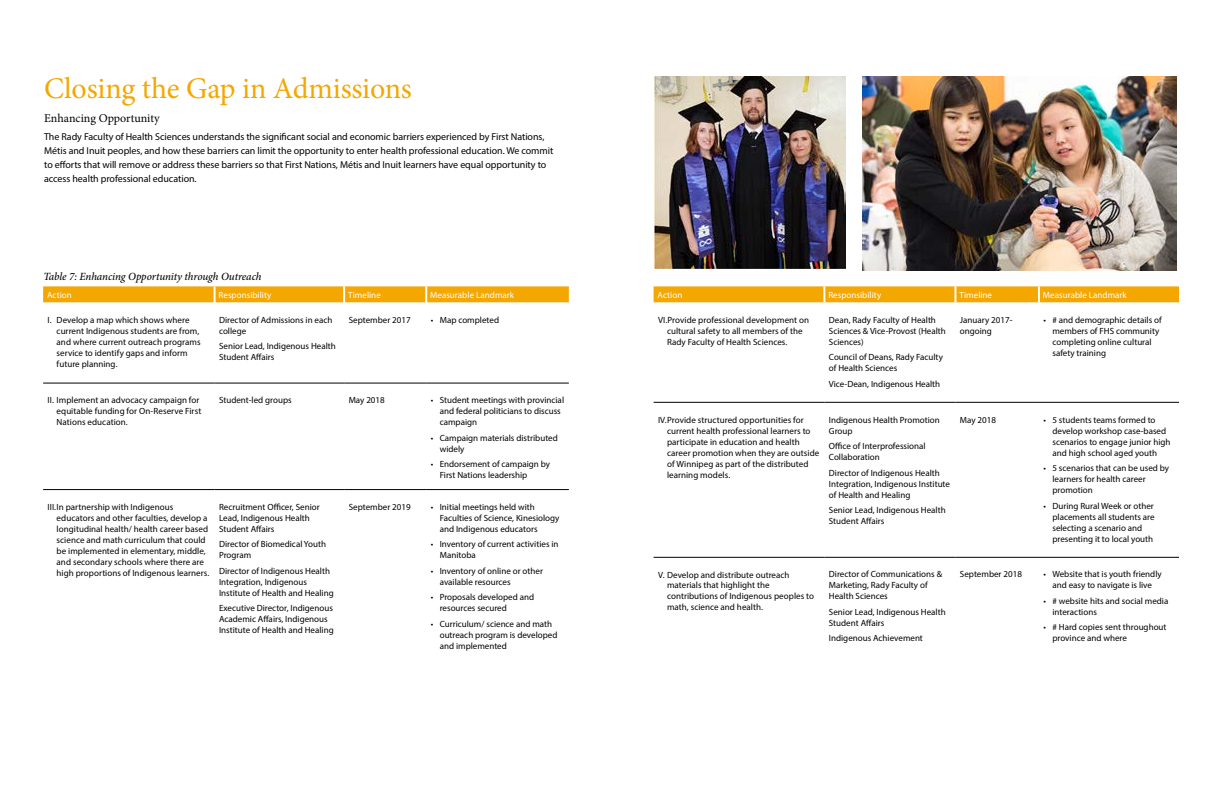
<style>
.page{position:relative;width:1224px;height:792px;background:#fff}
.page>*{position:absolute;margin:0;border:0;box-sizing:border-box;transform-origin:0 0}
.t1{font:30px "Minion Pro";letter-spacing:-.005em;color:#f4a700}
.t2{font:12px "Minion Pro";color:#000}
.t3{font:italic 500 11px "Minion Pro";letter-spacing:-.01em;color:#000}
.t4{font:10px/14px "Myriad Pro";letter-spacing:-.005em;color:#000}
.t5{font:9px/11px "Myriad Pro";color:#000}
.t6{font:9px "Myriad Pro";letter-spacing:.005em;color:#fff}
</style>
<div class="page">
<hr style="left:43px;top:383px;width:172px;height:1px;background:#000">
<hr style="left:215px;top:383px;width:129px;height:1px;background:#000">
<hr style="left:344px;top:383px;width:82px;height:1px;background:#000">
<hr style="left:426px;top:383px;width:143px;height:1px;background:#000">
<svg style="left:43px;top:286px;width:526px;height:16px;background:#f4aa09"></svg>
<hr style="left:43px;top:489px;width:172px;height:1px;background:#000">
<hr style="left:215px;top:489px;width:129px;height:1px;background:#000">
<hr style="left:344px;top:489px;width:82px;height:1px;background:#000">
<hr style="left:426px;top:489px;width:143px;height:1px;background:#000">
<svg style="left:654px;top:286px;width:525px;height:16px;background:#f4aa09"></svg>
<hr style="left:654px;top:402px;width:170px;height:1px;background:#000">
<hr style="left:824px;top:402px;width:131px;height:1px;background:#000">
<hr style="left:955px;top:402px;width:84px;height:1px;background:#000">
<hr style="left:1039px;top:402px;width:140px;height:1px;background:#000">
<hr style="left:654px;top:557px;width:170px;height:1px;background:#000">
<hr style="left:824px;top:557px;width:131px;height:1px;background:#000">
<hr style="left:955px;top:557px;width:84px;height:1px;background:#000">
<hr style="left:1039px;top:557px;width:140px;height:1px;background:#000">
<img style="left:862px;top:76px;width:314px;height:195px">
<img style="left:655px;top:76px;width:191px;height:193px">
<h1 class="t1" style="left:44px;top:68px;width:369px">Closing the Gap in Admissions</h1>
<h2 class="t2" style="left:44px;top:110px;width:117px">Enhancing Opportunity</h2>
<p class="t4" style="left:44px;top:130px;width:511px">The Rady Faculty of Health Sciences understands the significant social and economic barriers experienced by First Nations, Métis and Inuit peoples, and how these barriers can limit the opportunity to enter health professional education. We commit to efforts that will remove or address these barriers so that First Nations, Métis and Inuit learners have equal opportunity to access health professional education.</p>
<p class="t3" style="left:43px;top:269px;width:220px">Table 7: Enhancing Opportunity through Outreach</p>
<p class="t6" style="left:47px;top:289px;width:26px">Action</p>
<p class="t6" style="left:219px;top:289px;width:54px">Responsibility</p>
<p class="t6" style="left:348px;top:289px;width:34px">Timeline</p>
<p class="t6" style="left:430px;top:289px;width:85px">Measurable Landmark</p>
<p class="t5" style="left:57px;top:314px;width:145px;text-indent:-9px">I. Develop a map which shows where current Indigenous students are from, and where current outreach programs service to identify gaps and inform future planning.</p>
<p class="t5" style="left:219px;top:314px;width:115px">Director of Admissions in each college</p>
<p class="t5" style="left:349px;top:314px;width:64px">September 2017</p>
<p class="t5" style="left:431px;top:314px;width:70px">• Map completed</p>
<p class="t5" style="left:219px;top:340px;width:118px">Senior Lead, Indigenous Health<br>Student Affairs</p>
<p class="t5" style="left:57px;top:395px;width:146px;text-indent:-9px">II. Implement an advocacy campaign for equitable funding for On-Reserve First<br>Nations education.</p>
<p class="t5" style="left:219px;top:395px;width:74px">Student-led groups</p>
<p class="t5" style="left:349px;top:395px;width:38px">May 2018</p>
<p class="t5" style="left:440px;top:395px;width:126px;text-indent:-9px">• Student meetings with provincial and federal politicians to discuss campaign</p>
<p class="t5" style="left:440px;top:432px;width:120px;text-indent:-9px">• Campaign materials distributed widely</p>
<p class="t5" style="left:440px;top:459px;width:112px;text-indent:-9px">• Endorsement of campaign by<br>First Nations leadership</p>
<p class="t5" style="left:57px;top:501px;width:154px;text-indent:-9px">III.In partnership with Indigenous educators and other faculties, develop a longitudinal health/ health career based science and math curriculum that could be implemented in elementary, middle, and secondary schools where there are high proportions of Indigenous learners.</p>
<p class="t5" style="left:219px;top:501px;width:102px">Recruitment Officer, Senior<br>Lead, Indigenous Health<br>Student Affairs</p>
<p class="t5" style="left:349px;top:501px;width:64px">September 2019</p>
<p class="t5" style="left:440px;top:501px;width:121px;text-indent:-9px">• Initial meetings held with<br>Faculties of Science, Kinesiology and Indigenous educators</p>
<p class="t5" style="left:440px;top:539px;width:120px;text-indent:-9px">• Inventory of current activities in<br>Manitoba</p>
<p class="t5" style="left:440px;top:565px;width:105px;text-indent:-9px">• Inventory of online or other available resources</p>
<p class="t5" style="left:440px;top:592px;width:96px;text-indent:-9px">• Proposals developed and resources secured</p>
<p class="t5" style="left:440px;top:618px;width:119px;text-indent:-9px">• Curriculum/ science and math outreach program is developed and implemented</p>
<p class="t5" style="left:219px;top:539px;width:108px">Director of Biomedical Youth<br>Program</p>
<p class="t5" style="left:219px;top:565px;width:116px">Director of Indigenous Health<br>Integration, Indigenous<br>Institute of Health and Healing</p>
<p class="t5" style="left:219px;top:603px;width:116px">Executive Director, Indigenous<br>Academic Affairs, Indigenous<br>Institute of Health and Healing</p>
<p class="t6" style="left:658px;top:289px;width:26px">Action</p>
<p class="t6" style="left:828px;top:289px;width:54px">Responsibility</p>
<p class="t6" style="left:959px;top:289px;width:34px">Timeline</p>
<p class="t6" style="left:1043px;top:289px;width:85px">Measurable Landmark</p>
<p class="t5" style="left:667px;top:314px;width:143px;text-indent:-9px">VI.Provide professional development on cultural safety to all members of the<br>Rady Faculty of Health Sciences.</p>
<p class="t5" style="left:829px;top:314px;width:118px">Dean, Rady Faculty of Health<br>Sciences &amp; Vice-Provost (Health<br>Sciences)</p>
<p class="t5" style="left:829px;top:351px;width:116px">Council of Deans, Rady Faculty of Health Sciences</p>
<p class="t5" style="left:829px;top:378px;width:113px">Vice-Dean, Indigenous Health</p>
<p class="t5" style="left:960px;top:314px;width:54px">January 2017- ongoing</p>
<p class="t5" style="left:1052px;top:314px;width:111px;text-indent:-9px">• # and demographic details of members of FHS community completing online cultural safety training</p>
<p class="t5" style="left:667px;top:414px;width:154px;text-indent:-9px">IV.Provide structured opportunities for current health professional learners to participate in education and health career promotion when they are outside of Winnipeg as part of the distributed learning models.</p>
<p class="t5" style="left:829px;top:414px;width:112px">Indigenous Health Promotion<br>Group</p>
<p class="t5" style="left:829px;top:440px;width:98px">Office of Interprofessional<br>Collaboration</p>
<p class="t5" style="left:829px;top:467px;width:123px">Director of Indigenous Health<br>Integration, Indigenous Institute of Health and Healing</p>
<p class="t5" style="left:829px;top:504px;width:118px">Senior Lead, Indigenous Health<br>Student Affairs</p>
<p class="t5" style="left:960px;top:414px;width:38px">May 2018</p>
<p class="t5" style="left:1052px;top:414px;width:120px;text-indent:-9px">• 5 students teams formed to develop workshop case-based scenarios to engage junior high and high school aged youth</p>
<p class="t5" style="left:1052px;top:462px;width:118px;text-indent:-9px">• 5 scenarios that can be used by learners for health career promotion</p>
<p class="t5" style="left:1052px;top:500px;width:104px;text-indent:-9px">• During Rural Week or other placements all students are selecting a scenario and presenting it to local youth</p>
<p class="t5" style="left:667px;top:569px;width:149px;text-indent:-9px">V. Develop and distribute outreach materials that highlight the contributions of Indigenous peoples to math, science and health.</p>
<p class="t5" style="left:829px;top:569px;width:115px">Director of Communications &amp;<br>Marketing, Rady Faculty of<br>Health Sciences</p>
<p class="t5" style="left:829px;top:606px;width:118px">Senior Lead, Indigenous Health<br>Student Affairs</p>
<p class="t5" style="left:829px;top:633px;width:96px">Indigenous Achievement</p>
<p class="t5" style="left:960px;top:569px;width:64px">September 2018</p>
<p class="t5" style="left:1043px;top:569px;width:120px;text-align:center">• Website that is youth friendly and easy to navigate is live</p>
<p class="t5" style="left:1052px;top:595px;width:117px;text-indent:-9px">• # website hits and social media interactions</p>
<p class="t5" style="left:1052px;top:622px;width:116px;text-indent:-9px">• # Hard copies sent throughout province and where</p>
</div>
